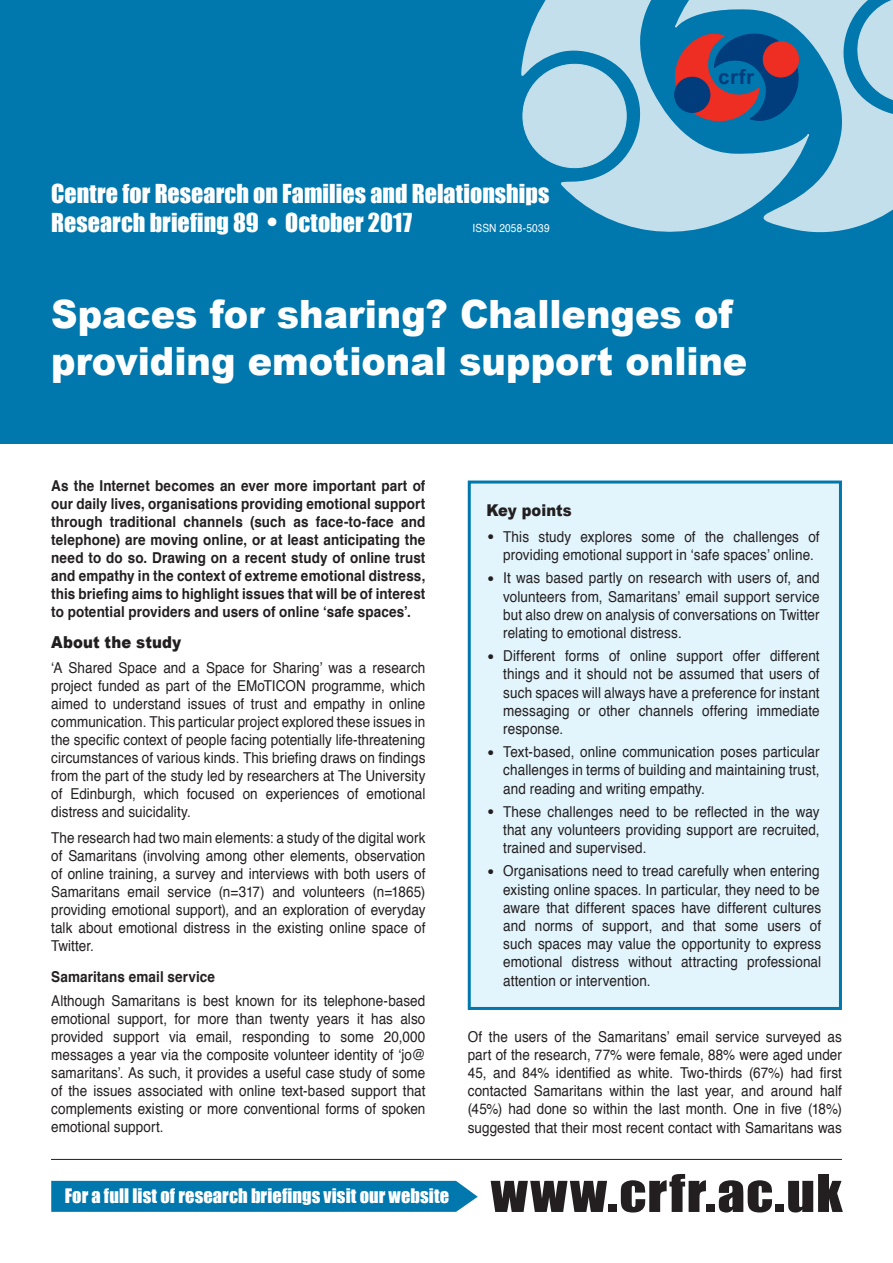
<style>
.page{position:relative;width:893px;height:1263px;background:#fff}
.page>*{position:absolute;margin:0;border:0;box-sizing:border-box;transform-origin:0 0}
.t1{font:48px "Impact";letter-spacing:.025em;color:#231f20;scale:1.15 1}
.t2{font:900 39px/46.5px "Arial";color:#fff;scale:.94 1}
.t3{font:24px "Impact";color:#fff}
.t4{font:700 20.7px "Arial";color:#013d7d}
.t5{font:18.3px "Impact";letter-spacing:.005em;color:#fff}
.t6{font:900 16.5px "Arial";letter-spacing:.01em;color:#231f20;scale:.9 1}
.t7{font:900 16.35px "Arial";letter-spacing:.005em;color:#231f20;scale:.9 1}
.t8{font:15px/18px "Helvetica";letter-spacing:.005em;color:#231f20;text-align:justify;scale:.9 1}
.t9{font:700 15px/18px "Helvetica";letter-spacing:.01em;color:#231f20;text-align:justify;scale:.9 1}
.t10{font:11.25px "Helvetica";letter-spacing:.02em;color:#fff;scale:.9 1}
</style>
<div class="page">
<div style="left:0;top:0;width:893px;height:443px;background:#0078ae"></div>
<svg style="left:522px;top:0;width:150px;height:232px"></svg>
<svg style="left:521px;top:60px;width:110px;height:112px"></svg>
<svg style="left:672px;top:0;width:221px;height:233px"></svg>
<svg style="left:854px;top:0;width:39px;height:106px"></svg>
<svg style="left:674px;top:32px;width:130px;height:89px"></svg>
<div style="left:763px;top:41px;width:36px;height:36px;background:#ee2e22;border-radius:50%"></div>
<div style="left:762px;top:41px;width:37px;height:37px;border:1px solid #ee2e22;border-radius:50%"></div>
<div style="left:468px;top:480px;width:374px;height:530px;background:#e2f4fc;border:3px solid #0078ae"></div>
<div style="left:51px;top:1181px;width:427px;height:31px;background:#0078ae"></div>
<hr style="left:51px;top:1159px;width:791px;height:1px;background:#231f20">
<p class="t3" style="left:51px;top:175px;width:500px">Centre for Research on Families and Relationships</p>
<p class="t3" style="left:51px;top:204px;width:362px">Research briefing 89 ● October 2017</p>
<p class="t10" style="left:473px;top:219px;width:87px">ISSN 2058-5039</p>
<p class="t4" style="left:718px;top:65px;width:37px">crfr</p>
<p class="t2" style="left:51px;top:290px;width:742px">Spaces for sharing? Challenges of providing emotional support online</p>
<p class="t9" style="left:51px;top:477px;width:417px">As the Internet becomes an ever more important part of our daily lives, organisations providing emotional support through traditional channels (such as face-to-face and telephone) are moving online, or at least anticipating the need to do so. Drawing on a recent study of online trust and empathy in the context of extreme emotional distress, this briefing aims to highlight issues that will be of interest to potential providers and users of online ‘safe spaces’.</p>
<p class="t6" style="left:51px;top:630px;width:146px">About the study</p>
<p class="t8" style="left:51px;top:659px;width:417px">‘A Shared Space and a Space for Sharing’ was a research project funded as part of the EMoTICON programme, which aimed to understand issues of trust and empathy in online communication. This particular project explored these issues in the specific context of people facing potentially life-threatening circumstances of various kinds. This briefing draws on findings from the part of the study led by researchers at The University of Edinburgh, which focused on experiences of emotional distress and suicidality.</p>
<p class="t8" style="left:51px;top:829px;width:417px">The research had two main elements: a study of the digital work of Samaritans (involving among other elements, observation of online training, a survey and interviews with both users of Samaritans email service (n=317) and volunteers (n=1865) providing emotional support), and an exploration of everyday talk about emotional distress in the existing online space of Twitter.</p>
<p class="t9" style="left:51px;top:968px;width:184px">Samaritans email service</p>
<p class="t8" style="left:51px;top:992px;width:417px">Although Samaritans is best known for its telephone-based emotional support, for more than twenty years it has also provided support via email, responding to some 20,000 messages a year via the composite volunteer identity of ‘jo@ samaritans’. As such, it provides a useful case study of some of the issues associated with online text-based support that complements existing or more conventional forms of spoken emotional support.</p>
<p class="t5" style="left:65px;top:1182px;width:386px">For a full list of research briefings visit our website</p>
<p class="t7" style="left:486px;top:498px;width:97px">Key points</p>
<p class="t8" style="left:503px;top:528px;width:353px;text-indent:-15px">● This study explores some of the challenges of providing emotional support in ‘safe spaces’ online.</p>
<p class="t8" style="left:503px;top:569px;width:353px;text-indent:-15px">● It was based partly on research with users of, and volunteers from, Samaritans’ email support service but also drew on analysis of conversations on Twitter relating to emotional distress.</p>
<p class="t8" style="left:503px;top:647px;width:353px;text-indent:-15px">● Different forms of online support offer different things and it should not be assumed that users of such spaces will always have a preference for instant messaging or other channels offering immediate response.</p>
<p class="t8" style="left:503px;top:743px;width:353px;text-indent:-15px">● Text-based, online communication poses particular challenges in terms of building and maintaining trust, and reading and writing empathy.</p>
<p class="t8" style="left:503px;top:803px;width:353px;text-indent:-15px">● These challenges need to be reflected in the way that any volunteers providing support are recruited, trained and supervised.</p>
<p class="t8" style="left:503px;top:862px;width:355px;text-indent:-15px">● Organisations need to tread carefully when entering existing online spaces. In particular, they need to be aware that different spaces have different cultures and norms of support, and that some users of such spaces may value the opportunity to express emotional distress without attracting professional attention or intervention.</p>
<p class="t8" style="left:468px;top:1029px;width:417px">Of the users of the Samaritans’ email service surveyed as part of the research, 77% were female, 88% were aged under 45, and 84% identified as white. Two-thirds (67%) had first contacted Samaritans within the last year, and around half (45%) had done so within the last month. One in five (18%) suggested that their most recent contact with Samaritans was</p>
<p class="t1" style="left:491px;top:1156px;width:307px">www.crfr.ac.uk</p>
</div>
